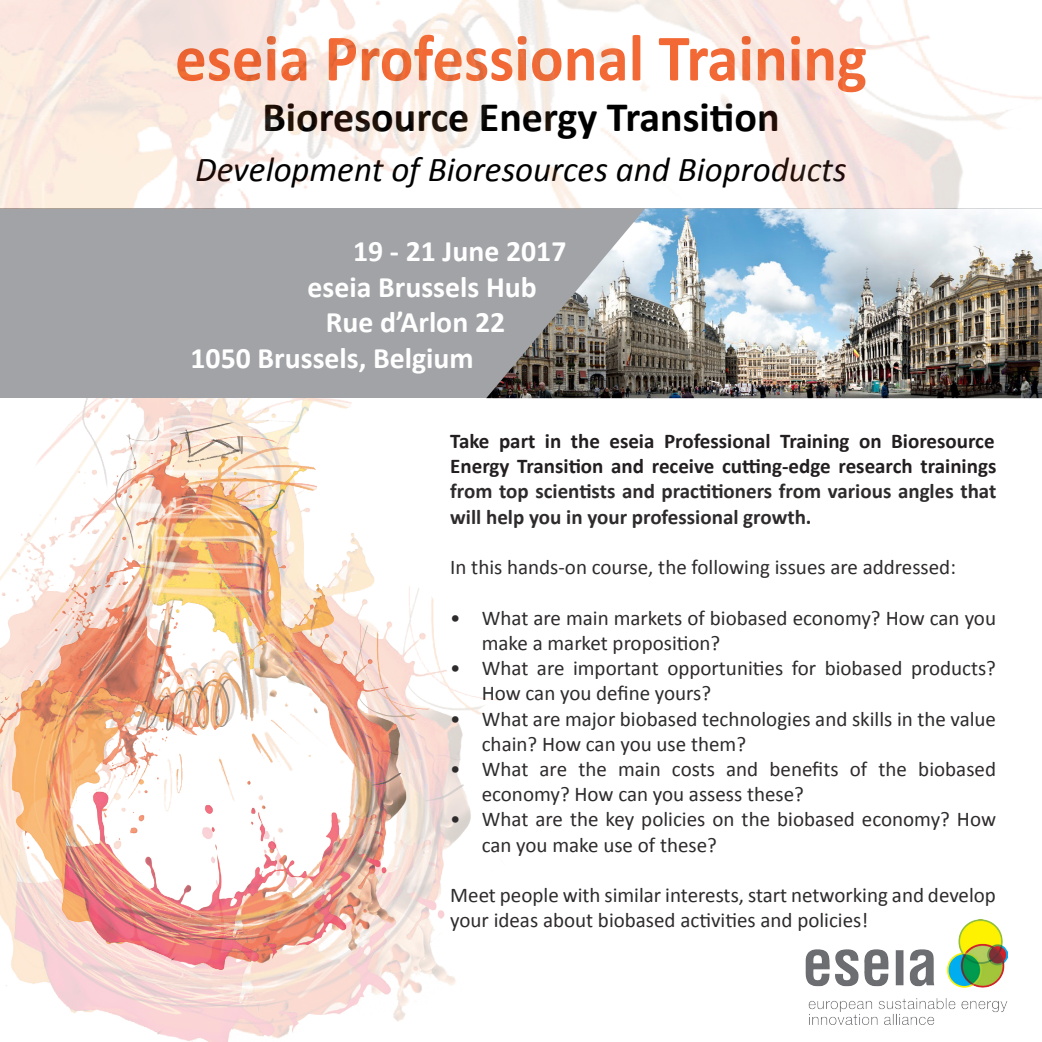
<style>
.page{position:relative;width:1042px;height:1042px;background:#fff}
.page>*{position:absolute;margin:0;border:0;box-sizing:border-box;transform-origin:0 0}
.t1{font:700 66.85px "Calibri";color:#f26935;scale:.94 1}
.t2{font:700 42px "Calibri";color:#000}
.t3{font:italic 35px "Calibri";color:#000}
.t4{font:700 29.75px "Calibri";color:#fff}
.t5{font:21px/25.2px "Calibri";color:#2e2b2c}
.t6{font:700 21px/25.2px "Calibri";color:#231f20;text-align:justify}
.s1{color:#2e2b2c}
</style>
<div class="page">
<img style="left:57px;top:398px;width:451px;height:644px">
<img style="left:0;top:398px;width:435px;height:597px">
<div style="left:0;top:208px;width:1042px;height:190px;background:#a1a3a6"></div>
<img style="left:486px;top:208px;width:556px;height:190px">
<img style="left:805px;top:919px;width:202px;height:105px">
<img style="left:0;top:0;width:1042px;height:208px">
<p class="t1" style="left:175px;top:11px;width:737px">eseia Professional Training</p>
<p class="t2" style="left:262px;top:87px;width:519px">Bioresource Energy Transition</p>
<p class="t3" style="left:195px;top:145px;width:653px">Development of Bioresources and Bioproducts</p>
<p class="t4" style="left:353px;top:230px;width:215px">19 - 21 June 2017</p>
<p class="t4" style="left:307px;top:266px;width:231px">eseia Brussels Hub</p>
<p class="t4" style="left:326px;top:301px;width:181px">Rue d’Arlon 22</p>
<p class="t4" style="left:190px;top:337px;width:285px">1050 Brussels, Belgium</p>
<p class="t6" style="left:450px;top:428px;width:548px">Take part in the eseia Professional Training on Bioresource Energy Transition and receive cutting-edge research trainings <span class="s1">from top scientists and practitioners from various angles that will help you in your professional growth.</span></p>
<p class="t5" style="left:450px;top:554px;width:507px">In this hands-on course, the following issues are addressed:</p>
<p class="t5" style="left:482px;top:604px;width:516px;text-indent:-32px">• What are main markets of biobased economy? How can you make a market proposition?</p>
<p class="t5" style="left:482px;top:655px;width:516px;text-indent:-32px">• What are important opportunities for biobased products?<br>How can you define yours?</p>
<p class="t5" style="left:482px;top:705px;width:516px;text-indent:-32px">• What are major biobased technologies and skills in the value chain? How can you use them?</p>
<p class="t5" style="left:482px;top:756px;width:516px;text-indent:-32px">• What are the main costs and benefits of the biobased economy? How can you assess these?</p>
<p class="t5" style="left:482px;top:806px;width:516px;text-indent:-32px">• What are the key policies on the biobased economy? How can you make use of these?</p>
<p class="t5" style="left:450px;top:882px;width:547px">Meet people with similar interests, start networking and develop your ideas about biobased activities and policies!</p>
</div>
